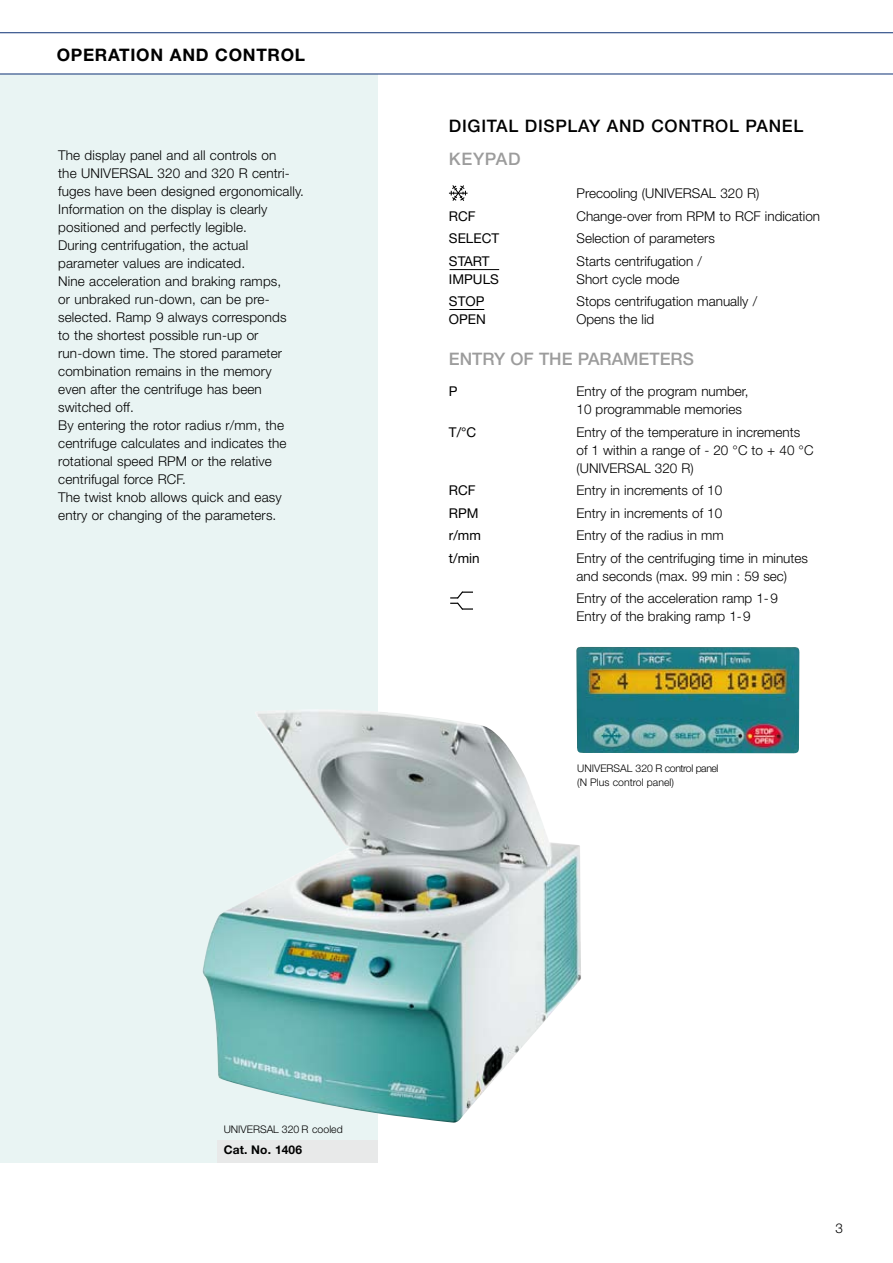
<style>
.page{position:relative;width:893px;height:1263px;background:#fff}
.page>*{position:absolute;margin:0;border:0;box-sizing:border-box;transform-origin:0 0}
.t1{font:500 17.25px "Helvetica Neue";letter-spacing:.04em;color:#000}
.t2{font:500 17.25px "Helvetica Neue";color:#9c9c9c}
.t3{font:700 17.25px "Helvetica Neue";letter-spacing:.04em;color:#000}
.t4{font:300 13.5px/18px "Helvetica Neue";letter-spacing:.01em;color:#000}
.t5{font:13.5px "Helvetica Neue";color:#000}
.t6{font:700 12px "Helvetica Neue";letter-spacing:.01em;color:#000}
.t7{font:300 10.5px/14.2px "Helvetica Neue";color:#000}
</style>
<div class="page">
<div style="left:0;top:74px;width:377px;height:1088px;background:#e9f4f3"></div>
<hr style="left:0;top:32px;width:893px;height:1px;background:#0d3174">
<div style="left:217px;top:1140px;width:160px;height:22px;background:#e8e9e9"></div>
<hr style="left:0;top:74px;width:893px;height:1px;background:#0d3174">
<svg style="left:449px;top:185px;width:19px;height:16px"></svg>
<hr style="left:450px;top:269px;width:49px;height:1px;background:#000">
<hr style="left:449px;top:309px;width:35px;height:1px;background:#000">
<svg style="left:450px;top:591px;width:23px;height:19px"></svg>
<img style="left:202px;top:709px;width:379px;height:414px">
<img style="left:576px;top:647px;width:224px;height:106px">
<p class="t3" style="left:57px;top:44px;width:85px">OPERATION</p>
<p class="t3" style="left:170px;top:44px;width:137px">AND CONTROL</p>
<p class="t4" style="left:58px;top:146px;width:247px">The display panel and all controls on<br>the UNIVERSAL 320 and 320 R centri&shy;fuges have been designed ergonomically.<br>Information on the display is clearly positioned and perfectly legible.<br>During centrifugation, the actual parameter values are indicated.<br>Nine acceleration and braking ramps,<br>or unbraked run-down, can be pre&shy;selected. Ramp 9 always corresponds<br>to the shortest possible run-up or run-down time. The stored parameter combination remains in the memory<br>even after the centrifuge has been switched off.<br>By entering the rotor radius r/mm, the centrifuge calculates and indicates the rotational speed RPM or the relative centrifugal force RCF.<br>The twist knob allows quick and easy entry or changing of the parameters.</p>
<p class="t1" style="left:449px;top:116px;width:131px">DIGITAL DISPLAY</p>
<p class="t1" style="left:607px;top:116px;width:58px">AN D CON</p>
<p class="t1" style="left:691px;top:116px;width:24px">TROL</p>
<p class="t1" style="left:746px;top:116px;width:24px">PANEL</p>
<p class="t2" style="left:449px;top:149px;width:73px">KEYPAD</p>
<p class="t4" style="left:576px;top:184px;width:184px">Precooling (UNIVERSAL 320 R)</p>
<p class="t5" style="left:449px;top:208px;width:28px">RCF</p>
<p class="t4" style="left:576px;top:206px;width:245px">Change-over from RPM to RCF indication</p>
<p class="t5" style="left:449px;top:230px;width:52px">SELECT</p>
<p class="t4" style="left:576px;top:229px;width:140px">Selection of parameters</p>
<p class="t5" style="left:449px;top:253px;width:42px">START</p>
<p class="t4" style="left:576px;top:251px;width:127px">Starts centrifugation /</p>
<p class="t5" style="left:449px;top:271px;width:52px">IMPULS</p>
<p class="t4" style="left:576px;top:269px;width:105px">Short cycle mode</p>
<p class="t5" style="left:449px;top:293px;width:37px">STOP</p>
<p class="t4" style="left:576px;top:292px;width:182px">Stops centrifugation manually /</p>
<p class="t5" style="left:449px;top:311px;width:39px">OPEN</p>
<p class="t4" style="left:576px;top:310px;width:79px">Opens the lid</p>
<p class="t2" style="left:449px;top:348px;width:153px">ENTRY OF THE PARAME</p>
<p class="t2" style="left:649px;top:348px;width:46px">TERS</p>
<p class="t5" style="left:449px;top:383px;width:10px">P</p>
<p class="t4" style="left:576px;top:382px;width:174px">Entry of the program number,<br>10 programmable memories</p>
<p class="t5" style="left:449px;top:424px;width:29px">T/°C</p>
<p class="t4" style="left:576px;top:422px;width:239px">Entry of the temperature in increments of 1 within a range of - 20 °C to + 40 °C (UNIVERSAL 320 R)</p>
<p class="t5" style="left:449px;top:482px;width:28px">RCF</p>
<p class="t4" style="left:576px;top:481px;width:147px">Entry in increments of 10</p>
<p class="t5" style="left:449px;top:505px;width:31px">RPM</p>
<p class="t4" style="left:576px;top:503px;width:147px">Entry in increments of 10</p>
<p class="t5" style="left:449px;top:527px;width:34px">r/mm</p>
<p class="t4" style="left:576px;top:526px;width:149px">Entry of the radius in mm</p>
<p class="t5" style="left:449px;top:550px;width:32px">t/min</p>
<p class="t4" style="left:576px;top:548px;width:233px">Entry of the centrifuging time in minutes and seconds (max. 99 min : 59 sec)</p>
<p class="t4" style="left:576px;top:589px;width:203px">Entry of the acceleration ramp 1-9<br>Entry of the braking ramp 1-9</p>
<p class="t7" style="left:577px;top:761px;width:143px">UNIVERSAL 320 R control panel (N Plus control panel)</p>
<p class="t7" style="left:224px;top:1122px;width:121px">UNIVERSAL 320 R cooled</p>
<p class="t6" style="left:224px;top:1143px;width:80px">CAT. NO. 1406</p>
<p class="t4" style="left:836px;top:1219px;width:9px">3</p>
</div>
